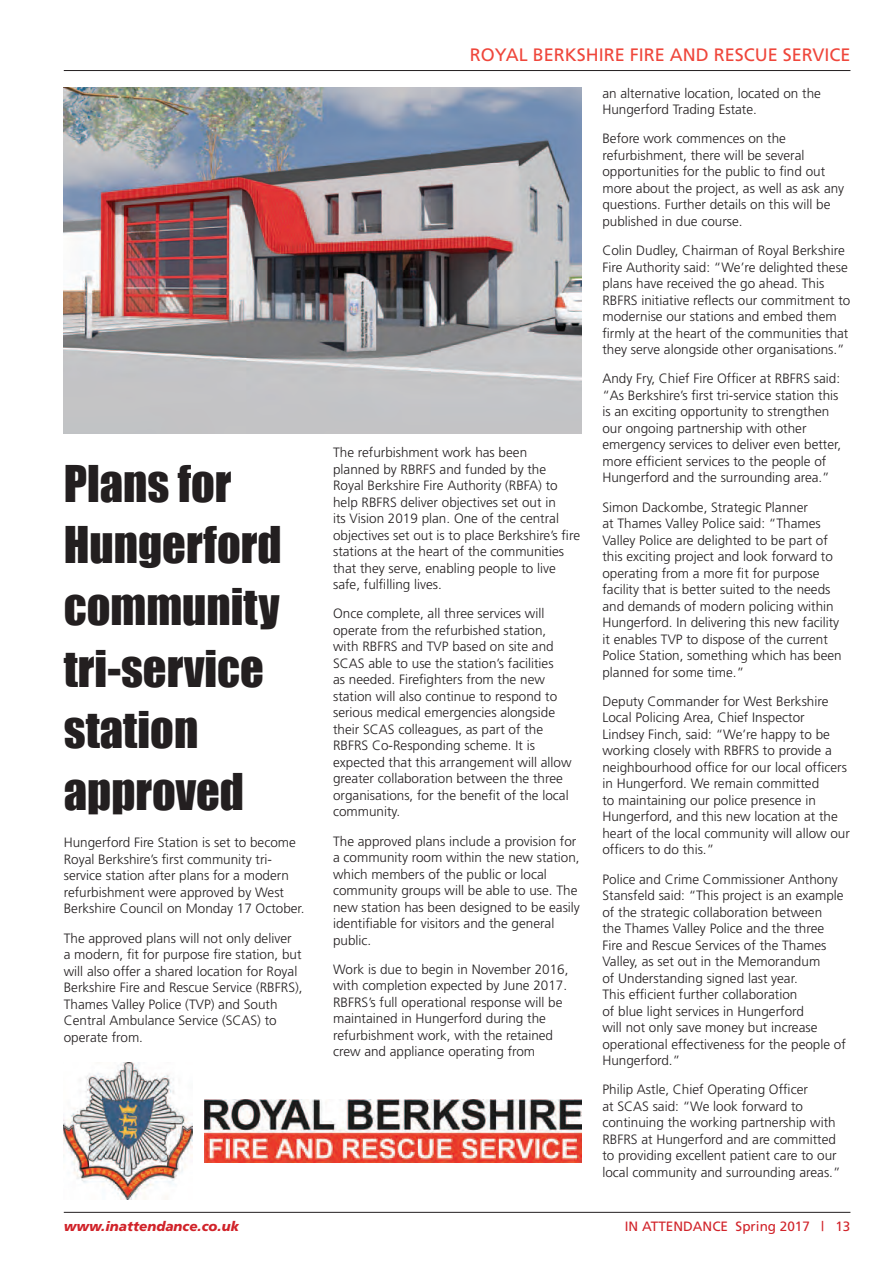
<style>
.page{position:relative;width:893px;height:1263px;background:#fff}
.page>*{position:absolute;margin:0;border:0;box-sizing:border-box;transform-origin:0 0}
.t1{font:46.5px/61.5px "Impact";color:#231f20}
.t2{font:18px "Frutiger";color:#ef463b}
.t3{font:300 13.5px/16.5px "Frutiger";color:#231f20}
.t4{font:13.5px "Frutiger";color:#d1232a}
.t5{font:italic 900 13.5px "Frutiger";color:#d1232a}
</style>
<div class="page">
<hr style="left:64px;top:70px;width:786px;height:1px;background:#231f20">
<hr style="left:64px;top:1212px;width:786px;height:1px;background:#231f20">
<img style="left:64px;top:87px;width:517px;height:347px">
<img style="left:205px;top:1100px;width:376px;height:62px">
<img style="left:63px;top:1063px;width:129px;height:136px">
<p class="t1" style="left:64px;top:453px;width:219px">Plans for<br>Hungerford community tri-service station approved</p>
<p class="t3" style="left:64px;top:834px;width:242px">Hungerford Fire Station is set to become Royal Berkshire’s first community tri&shy;service station after plans for a modern refurbishment were approved by West Berkshire Council on Monday 17 October.</p>
<p class="t3" style="left:64px;top:929px;width:240px">The approved plans will not only deliver<br>a modern, fit for purpose fire station, but will also offer a shared location for Royal Berkshire Fire and Rescue Service (RBFRS), Thames Valley Police (TVP) and South Central Ambulance Service (SCAS) to operate from.</p>
<p class="t2" style="left:470px;top:44px;width:382px">ROYAL BERKSHIRE FIRE AND RESCUE SERVICE</p>
<p class="t3" style="left:333px;top:444px;width:249px">The refurbishment work has been<br>planned by RBRFS and funded by the Royal Berkshire Fire Authority (RBFA) to help RBFRS deliver objectives set out in<br>its Vision 2019 plan. One of the central objectives set out is to place Berkshire’s fire stations at the heart of the communities that they serve, enabling people to live safe, fulfilling lives.</p>
<p class="t3" style="left:333px;top:605px;width:240px">Once complete, all three services will operate from the refurbished station, with RBFRS and TVP based on site and SCAS able to use the station’s facilities<br>as needed. Firefighters from the new station will also continue to respond to serious medical emergencies alongside their SCAS colleagues, as part of the RBFRS Co-Responding scheme. It is expected that this arrangement will allow greater collaboration between the three organisations, for the benefit of the local community.</p>
<p class="t3" style="left:333px;top:833px;width:248px">The approved plans include a provision for a community room within the new station, which members of the public or local community groups will be able to use. The new station has been designed to be easily identifiable for visitors and the general public.</p>
<p class="t3" style="left:333px;top:961px;width:237px">Work is due to begin in November 2016, with completion expected by June 2017.<br>RBFRS’s full operational response will be maintained in Hungerford during the refurbishment work, with the retained crew and appliance operating from</p>
<p class="t3" style="left:602px;top:85px;width:220px">an alternative location, located on the<br>Hungerford Trading Estate.</p>
<p class="t3" style="left:602px;top:130px;width:243px">Before work commences on the refurbishment, there will be several opportunities for the public to find out more about the project, as well as ask any questions. Further details on this will be published in due course.</p>
<p class="t3" style="left:602px;top:242px;width:249px">Colin Dudley, Chairman of Royal Berkshire Fire Authority said: “We’re delighted these plans have received the go ahead. This RBFRS initiative reflects our commitment to modernise our stations and embed them firmly at the heart of the communities that they serve alongside other organisations.”</p>
<p class="t3" style="left:602px;top:370px;width:240px">Andy Fry, Chief Fire Officer at RBFRS said: “As Berkshire’s first tri-service station this is an exciting opportunity to strengthen our ongoing partnership with other emergency services to deliver even better, more efficient services to the people of Hungerford and the surrounding area.”</p>
<p class="t3" style="left:602px;top:499px;width:241px">Simon Dackombe, Strategic Planner<br>at Thames Valley Police said: “Thames Valley Police are delighted to be part of this exciting project and look forward to operating from a more fit for purpose facility that is better suited to the needs and demands of modern policing within Hungerford. In delivering this new facility it enables TVP to dispose of the current Police Station, something which has been planned for some time.”</p>
<p class="t3" style="left:602px;top:693px;width:249px">Deputy Commander for West Berkshire Local Policing Area, Chief Inspector Lindsey Finch, said: “We’re happy to be working closely with RBFRS to provide a neighbourhood office for our local officers in Hungerford. We remain committed<br>to maintaining our police presence in Hungerford, and this new location at the heart of the local community will allow our officers to do this.”</p>
<p class="t3" style="left:602px;top:871px;width:245px">Police and Crime Commissioner Anthony Stansfeld said: “This project is an example of the strategic collaboration between<br>the Thames Valley Police and the three Fire and Rescue Services of the Thames Valley, as set out in the Memorandum<br>of Understanding signed last year.<br>This efficient further collaboration<br>of blue light services in Hungerford<br>will not only save money but increase operational effectiveness for the people of Hungerford.”</p>
<p class="t3" style="left:602px;top:1081px;width:240px">Philip Astle, Chief Operating Officer<br>at SCAS said: “We look forward to continuing the working partnership with RBFRS at Hungerford and are committed to providing excellent patient care to our local community and surrounding areas.”</p>
<p class="t5" style="left:64px;top:1218px;width:177px">www.inattendance.co.uk</p>
<p class="t4" style="left:625px;top:1218px;width:227px">IN ATTENDANCE Spring 2017 | 13</p>
</div>
